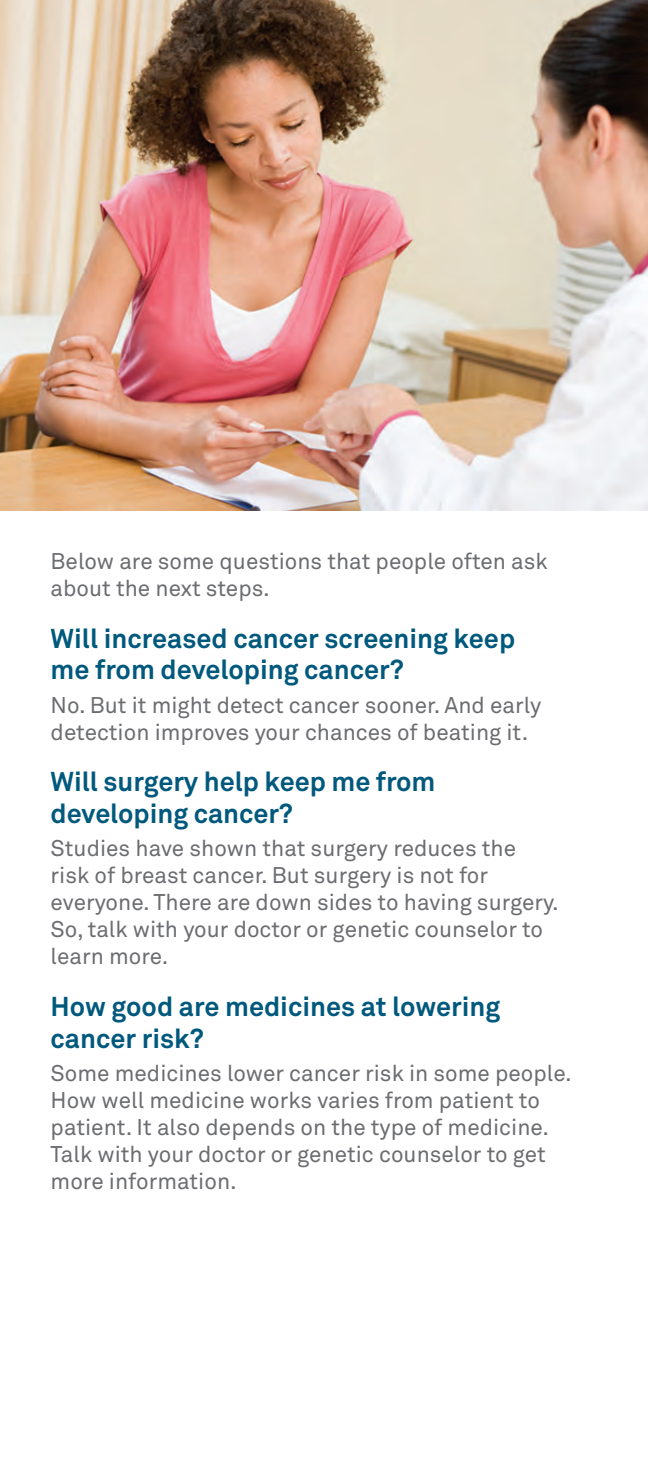
<style>
.page{position:relative;width:648px;height:1458px;background:#fff}
.page>*{position:absolute;margin:0;border:0;box-sizing:border-box;transform-origin:0 0}
._1_Subhead_Blue{font:700 27px/31.5px "Akkurat Std";color:#00597d}
.Body_Copy{font:22.5px/27px "Akkurat Std";color:#6c6d70}
.Body_Copy-2{font:22.5px/27px "Akkurat Pro";color:#6c6d70}
</style>
<div class="page">
<img style="left:0;top:0;width:648px;height:511px">
<p class="Body_Copy-2" style="left:51px;top:548px;width:499px">Below are some questions that people often ask about the next steps.</p>
<p class="_1_Subhead_Blue" style="left:51px;top:622px;width:466px">Will increased cancer screening keep me from developing cancer?</p>
<p class="Body_Copy" style="left:51px;top:691px;width:492px">No. But it might detect cancer sooner. And early detection improves your chances of beating it.</p>
<p class="_1_Subhead_Blue" style="left:51px;top:766px;width:386px">Will surgery help keep me from developing cancer?</p>
<p class="Body_Copy" style="left:51px;top:835px;width:510px">Studies have shown that surgery reduces the risk of breast cancer. But surgery is not for everyone. There are down sides to having surgery.<br>So, talk with your doctor or genetic counselor to learn more.</p>
<p class="_1_Subhead_Blue" style="left:51px;top:991px;width:451px">How good are medicines at lowering cancer risk?</p>
<p class="Body_Copy" style="left:51px;top:1060px;width:523px">Some medicines lower cancer risk in some people.<br>How well medicine works varies from patient to patient. It also depends on the type of medicine.<br>Talk with your doctor or genetic counselor to get more information.</p>
</div>
